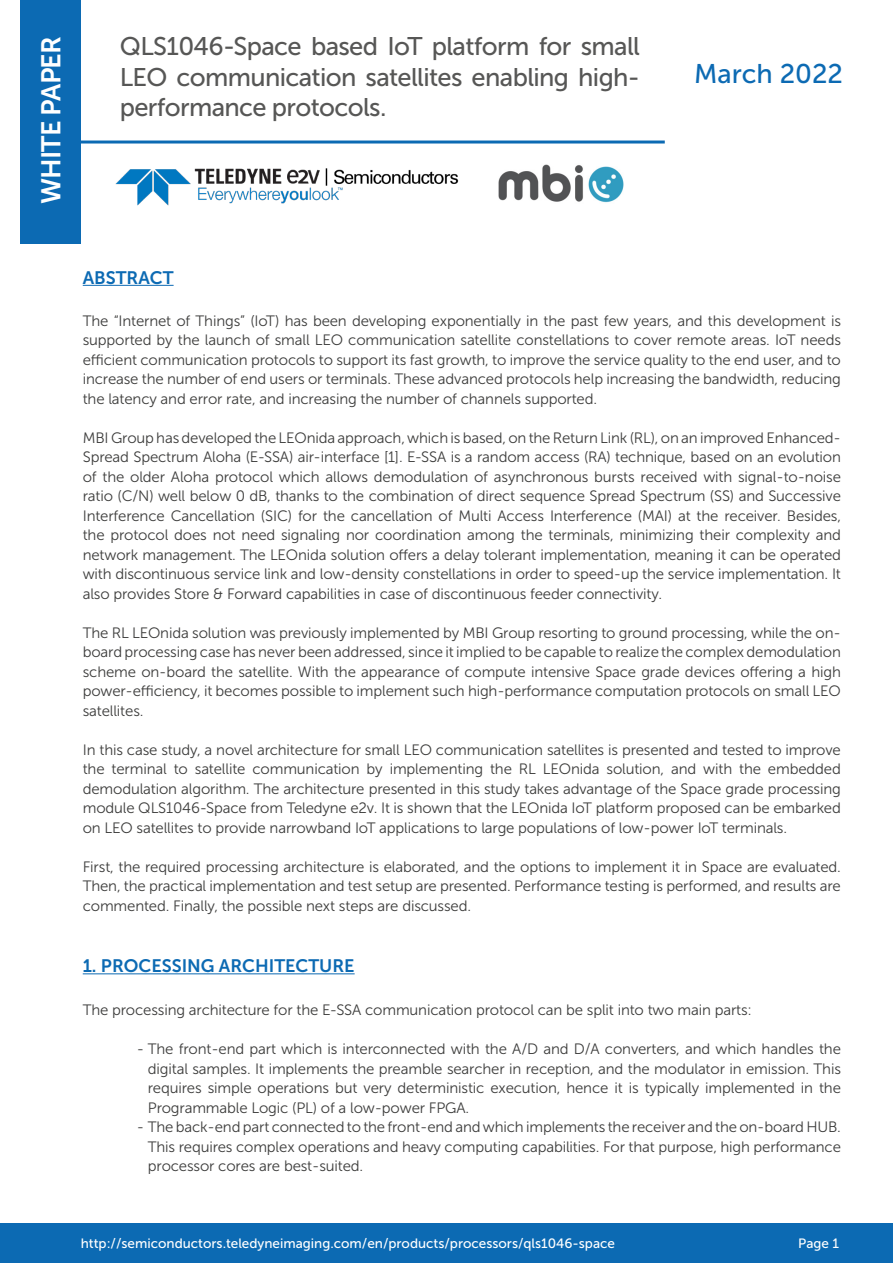
<style>
.page{position:relative;width:893px;height:1263px;background:#fff}
.page>*{position:absolute;margin:0;border:0;box-sizing:border-box;transform-origin:0 0}
.t1{font:27px "Museo Sans 700";letter-spacing:-.03em;color:#fff}
.t2{font:27px "Museo Sans 500";color:#0c6ab3}
.t3{font:25.5px/30.6px "Museo Sans 500";letter-spacing:-.025em;color:#575756;text-align:justify}
.t4{font:18px "Museo Sans 700";color:#0c6ab3}
.t5{font:15px/19.5px "Museo Sans 300";letter-spacing:-.01em;color:#3c3c3b;text-align:justify}
.t6{font:13.5px "Museo Sans 500";color:#fff}
</style>
<div class="page">
<div style="left:20px;top:0;width:61px;height:244px;background:#0c6ab3"></div>
<hr style="left:81px;top:141px;width:584px;height:3px;background:#0c6ab3">
<div style="left:0;top:1223px;width:893px;height:40px;background:#0c6ab3"></div>
<img style="left:115px;top:168px;width:344px;height:38px">
<hr style="left:83px;top:285px;width:91px;height:1px;background:#0c6ab3">
<hr style="left:83px;top:973px;width:272px;height:1px;background:#0c6ab3">
<img style="left:498px;top:164px;width:126px;height:39px">
<h1 class="t1" style="left:36px;top:204px;width:170px;rotate:-90deg">WHITE PAPER</h1>
<h2 class="t3" style="left:120px;top:31px;width:522px">QLS1046-Space based IoT platform for small LEO communication satellites enabling high&shy;performance protocols.</h2>
<p class="t4" style="left:83px;top:267px;width:92px">ABSTRACT</p>
<h1 class="t2" style="left:694px;top:59px;width:150px">March 2022</h1>
<p class="t5" style="left:83px;top:311px;width:760px">The “Internet of Things” (IoT) has been developing exponentially in the past few years, and this development is supported by the launch of small LEO communication satellite constellations to cover remote areas. IoT needs efficient communication protocols to support its fast growth, to improve the service quality to the end user, and to increase the number of end users or terminals. These advanced protocols help increasing the bandwidth, reducing the latency and error rate, and increasing the number of channels supported.</p>
<p class="t5" style="left:83px;top:428px;width:760px">MBI Group has developed the LEOnida approach, which is based, on the Return Link (RL), on an improved Enhanced-Spread Spectrum Aloha (E-SSA) air-interface [1]. E-SSA is a random access (RA) technique, based on an evolution of the older Aloha protocol which allows demodulation of asynchronous bursts received with signal-to-noise ratio (C/N) well below 0 dB, thanks to the combination of direct sequence Spread Spectrum (SS) and Successive Interference Cancellation (SIC) for the cancellation of Multi Access Interference (MAI) at the receiver. Besides, the protocol does not need signaling nor coordination among the terminals, minimizing their complexity and network management. The LEOnida solution offers a delay tolerant implementation, meaning it can be operated with discontinuous service link and low-density constellations in order to speed-up the service implementation. It also provides Store &amp; Forward capabilities in case of discontinuous feeder connectivity.</p>
<p class="t5" style="left:83px;top:623px;width:760px">The RL LEOnida solution was previously implemented by MBI Group resorting to ground processing, while the on&shy;board processing case has never been addressed, since it implied to be capable to realize the complex demodulation scheme on-board the satellite. With the appearance of compute intensive Space grade devices offering a high power-efficiency, it becomes possible to implement such high-performance computation protocols on small LEO satellites.</p>
<p class="t5" style="left:83px;top:740px;width:760px">In this case study, a novel architecture for small LEO communication satellites is presented and tested to improve the terminal to satellite communication by implementing the RL LEOnida solution, and with the embedded demodulation algorithm. The architecture presented in this study takes advantage of the Space grade processing module QLS1046-Space from Teledyne e2v. It is shown that the LEOnida IoT platform proposed can be embarked on LEO satellites to provide narrowband IoT applications to large populations of low-power IoT terminals.</p>
<p class="t5" style="left:83px;top:857px;width:760px">First, the required processing architecture is elaborated, and the options to implement it in Space are evaluated.<br>Then, the practical implementation and test setup are presented. Performance testing is performed, and results are commented. Finally, the possible next steps are discussed.</p>
<p class="t4" style="left:83px;top:956px;width:273px">1. PROCESSING ARCHITECTURE</p>
<p class="t5" style="left:83px;top:1000px;width:671px">The processing architecture for the E-SSA communication protocol can be split into two main parts:</p>
<p class="t5" style="left:148px;top:1039px;width:695px;text-indent:-11px">- The front-end part which is interconnected with the A/D and D/A converters, and which handles the digital samples. It implements the preamble searcher in reception, and the modulator in emission. This requires simple operations but very deterministic execution, hence it is typically implemented in the Programmable Logic (PL) of a low-power FPGA.</p>
<p class="t5" style="left:148px;top:1117px;width:695px;text-indent:-11px">- The back-end part connected to the front-end and which implements the receiver and the on-board HUB.<br>This requires complex operations and heavy computing capabilities. For that purpose, high performance processor cores are best-suited.</p>
<p class="t6" style="left:81px;top:1235px;width:536px">http://semiconductors.teledyneimaging.com/en/products/processors/qls1046-space</p>
<p class="t6" style="left:798px;top:1235px;width:42px">Page 1</p>
</div>
